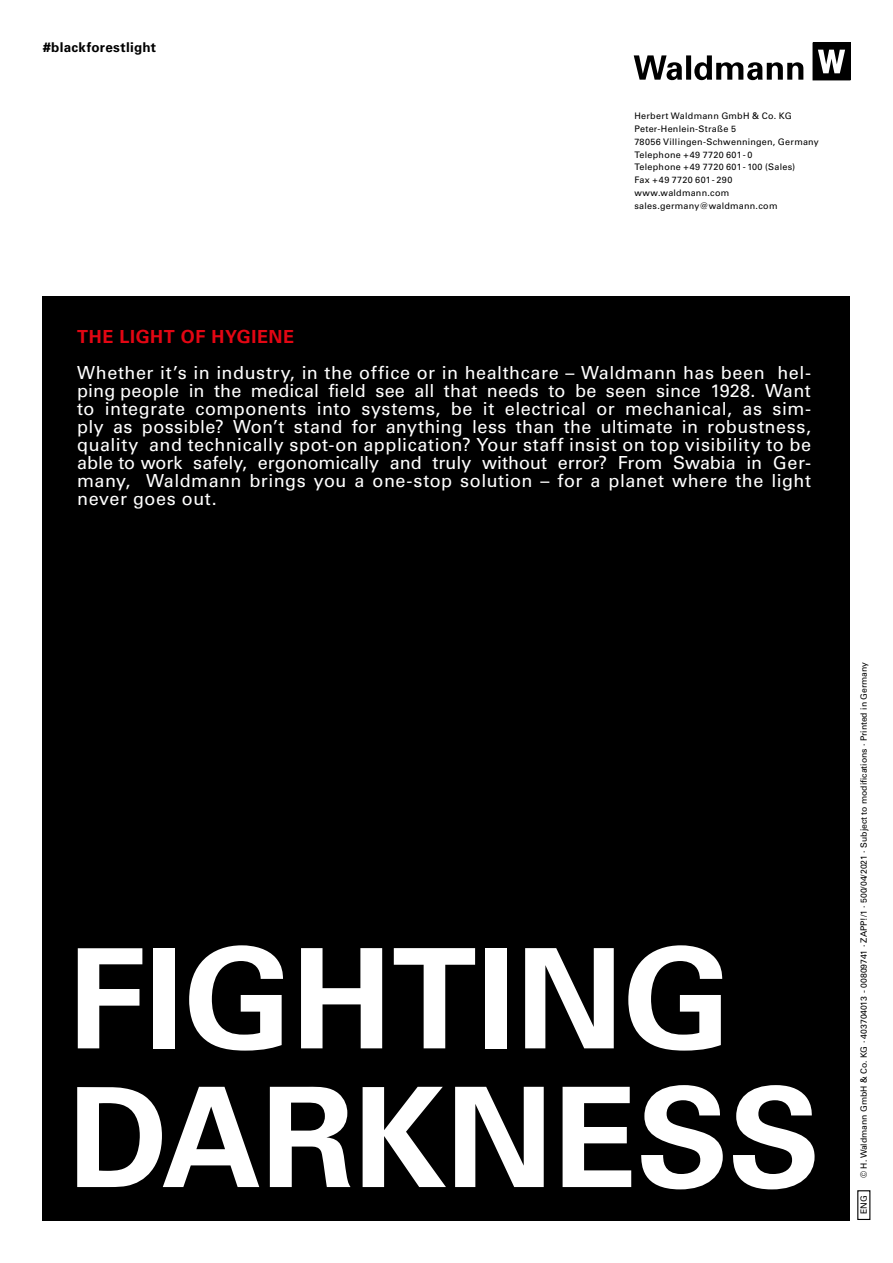
<style>
.page{position:relative;width:893px;height:1263px;background:#fff}
.page>*{position:absolute;margin:0;border:0;box-sizing:border-box;transform-origin:0 0}
.t1{font:700 138.6px/138.6px "Univers LT Pro 65";letter-spacing:-.005em;color:#fff}
.t2{font:18px/18px "Univers LT Pro 55 Roman";letter-spacing:.025em;color:#fff;text-align:justify}
.t3{font:700 18px "Univers LT Pro 65";letter-spacing:.03em;color:#e30613}
.t4{font:700 13.5px "Univers LT Pro 65";letter-spacing:.02em;color:#000}
.t5{font:9px/12.8px "Univers LT Pro 55 Roman";letter-spacing:.03em;color:#000}
.t6{font:8.7px "Univers LT Pro 55 Roman";color:#000}
</style>
<div class="page">
<div style="left:43px;top:296px;width:807px;height:924px;background:#000"></div>
<svg style="left:634px;top:55px;width:169px;height:25px"></svg>
<svg style="left:812px;top:43px;width:38px;height:37px"></svg>
<p class="t4" style="left:43px;top:39px;width:115px">#blackforestlight</p>
<p class="t5" style="left:634px;top:110px;width:186px">Herbert Waldmann GmbH &amp; Co. KG<br>Peter-Henlein-Straße 5<br>78056 Villingen-Schwenningen, Germany<br>Telephone +49 7720 601- 0<br>Telephone +49 7720 601- 100 (Sales)<br>Fax +49 7720 601- 290 www.waldmann.com sales.germany@waldmann.com</p>
<p class="t3" style="left:77px;top:326px;width:219px">THE LIGHT OF HYGIENE</p>
<p class="t2" style="left:77px;top:363px;width:735px">Whether it’s in industry, in the office or in healthcare – Waldmann has been hel&shy;ping people in the medical field see all that needs to be seen since 1928. Want to integrate components into systems, be it electrical or mechanical, as sim&shy;ply as possible? Won’t stand for anything less than the ultimate in robustness, quality and technically spot-on application? Your staff insist on top visibility to be able to work safely, ergonomically and truly without error? From Swabia in Ger&shy;many, Waldmann brings you a one-stop solution – for a planet where the light never goes out.</p>
<h1 class="t1" style="left:68px;top:931px;width:754px">FIGHTING<br>DARKNESS</h1>
<p class="t6" style="left:859px;top:1178px;width:517px;rotate:-90deg">© H. Waldmann GmbH &amp; Co. KG · 403704013 - 00809741 · ZAPP!/1 · 500/04/2021 · Subject to modifications · Printed in Germany</p>
<p class="t6" style="left:859px;top:1214px;width:20px;rotate:-90deg">ENG</p>
</div>
